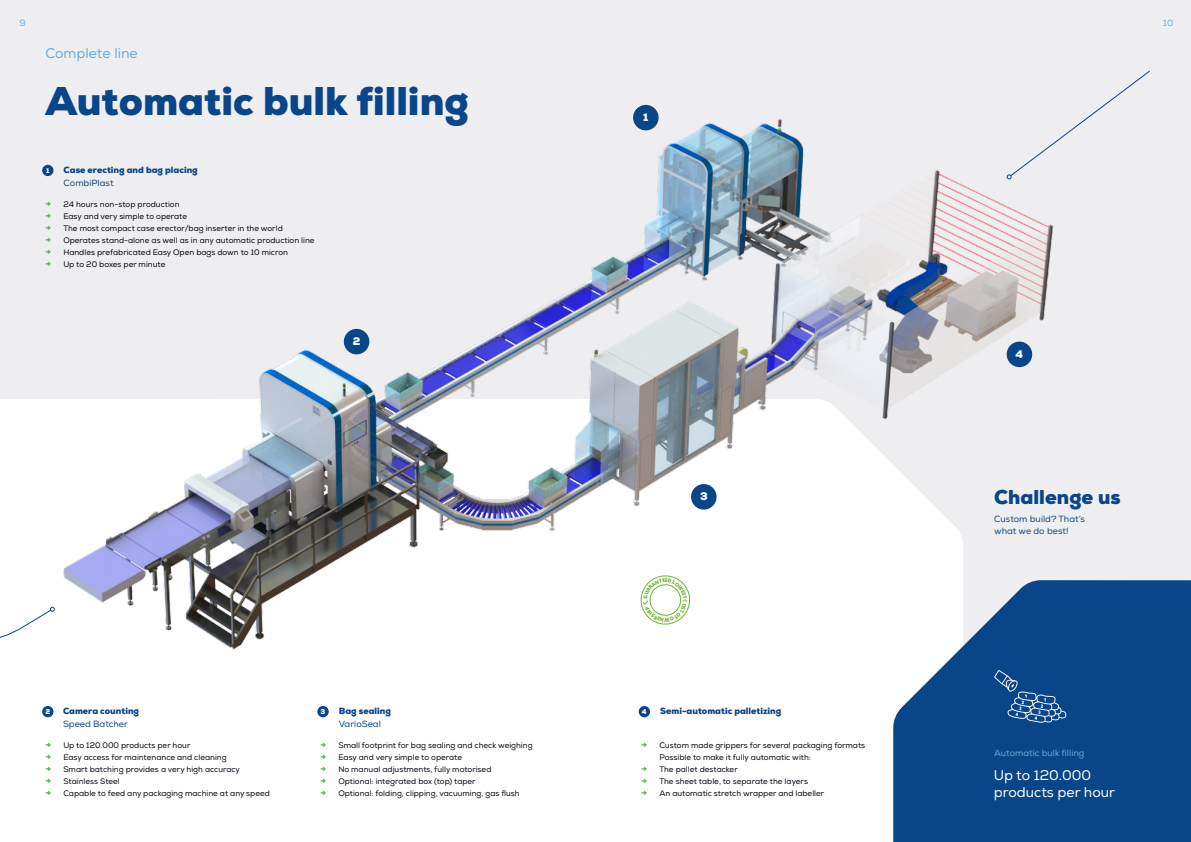
<style>
.page{position:relative;width:1191px;height:842px;background:#eeeef0}
.page>*{position:absolute;margin:0;border:0;box-sizing:border-box;transform-origin:0 0}
.t1{font:900 40px "Nexa";color:#094589}
.t2{font:900 20px "Nexa";color:#094589}
.t3{font:14px/17px "Nexa";color:#fff}
.t4{font:14px "Nexa";color:#69acdf}
.t5{font:900 11px "Nexa";color:#fff}
.t6{font:900 9px "Nexa";color:#094589}
.t7{font:9px/13px "Nexa";color:#094589}
.t8{font:9px "Nexa";color:#69acdf}
.t9{font:8px/12px "Nexa";color:#00030f}
.t10{font:900 7px "Nexa";color:#fff}
.s1{font-weight:900;font-size:9px;color:#4eb051}
</style>
<div class="page">
<div style="left:0;top:688px;width:893px;height:154px;background:#fff"></div>
<div style="left:893px;top:580px;width:298px;height:262px;background:#094589"></div>
<svg style="left:994px;top:688px;width:72px;height:35px;background:#2d609a"></svg>
<div style="left:638px;top:706px;width:12px;height:11px;background:#094589;border-radius:50%"></div>
<div style="left:42px;top:706px;width:12px;height:11px;background:#094589;border-radius:50%"></div>
<div style="left:317px;top:706px;width:12px;height:11px;background:#094589;border-radius:50%"></div>
<img style="left:0;top:104px;width:1147px;height:584px">
<div style="left:344px;top:329px;width:25px;height:25px;background:#094589;border-radius:50%"></div>
<div style="left:691px;top:484px;width:25px;height:26px;background:#094589;border-radius:50%"></div>
<div style="left:633px;top:105px;width:25px;height:25px;background:#094589;border-radius:50%"></div>
<div style="left:1006px;top:342px;width:26px;height:25px;background:#094589;border-radius:50%"></div>
<div style="left:0;top:533px;width:55px;height:124px;background:#fff"></div>
<svg style="left:1006px;top:70px;width:144px;height:109px"></svg>
<svg style="left:639px;top:574px;width:53px;height:52px;background:#f1f8eb"></svg>
<p class="t8" style="left:20px;top:17px;width:8px">9</p>
<p class="t8" style="left:1163px;top:17px;width:12px">10</p>
<h3 class="t4" style="left:45px;top:45px;width:94px">Complete line</h3>
<h1 class="t1" style="left:45px;top:75px;width:425px">Automatic bulk filling</h1>
<p class="t10" style="left:46px;top:166px;width:5px">1</p>
<p class="t6" style="left:64px;top:164px;width:136px">Case erecting and bag placing</p>
<p class="t7" style="left:64px;top:177px;width:51px">CombiPlast</p>
<p class="t9" style="left:45px;top:199px;width:136px"><span class="s1">→</span> 24 hours non-stop production</p>
<p class="t9" style="left:45px;top:211px;width:143px"><span class="s1">→</span> Easy and very simple to operate</p>
<p class="t9" style="left:45px;top:223px;width:239px"><span class="s1">→</span> The most compact case erector/bag inserter in the world</p>
<p class="t9" style="left:45px;top:235px;width:271px"><span class="s1">→</span> Operates stand-alone as well as in any automatic production line</p>
<p class="t9" style="left:45px;top:247px;width:244px"><span class="s1">→</span> Handles prefabricated Easy Open bags down to 10 micron</p>
<p class="t9" style="left:45px;top:259px;width:121px"><span class="s1">→</span> Up to 20 boxes per minute</p>
<h3 class="t5" style="left:353px;top:334px;width:9px">2</h3>
<p class="t6" style="left:63px;top:705px;width:78px">Camera counting</p>
<p class="t7" style="left:63px;top:718px;width:67px">Speed Batcher</p>
<p class="t10" style="left:45px;top:707px;width:6px">2</p>
<p class="t10" style="left:320px;top:707px;width:6px">3</p>
<p class="t6" style="left:339px;top:705px;width:54px">Bag sealing</p>
<p class="t7" style="left:339px;top:718px;width:44px">VarioSeal</p>
<p class="t9" style="left:45px;top:739px;width:147px"><span class="s1">→</span> Up to 120.000 products per hour</p>
<p class="t9" style="left:45px;top:751px;width:183px"><span class="s1">→</span> Easy access for maintenance and cleaning</p>
<p class="t9" style="left:45px;top:763px;width:196px"><span class="s1">→</span> Smart batching provides a very high accuracy</p>
<p class="t9" style="left:45px;top:775px;width:76px"><span class="s1">→</span> Stainless Steel</p>
<p class="t9" style="left:45px;top:787px;width:226px"><span class="s1">→</span> Capable to feed any packaging machine at any speed</p>
<p class="t9" style="left:320px;top:739px;width:214px"><span class="s1">→</span> Small footprint for bag sealing and check weighing</p>
<p class="t9" style="left:320px;top:751px;width:143px"><span class="s1">→</span> Easy and very simple to operate</p>
<p class="t9" style="left:320px;top:763px;width:172px"><span class="s1">→</span> No manual adjustments, fully motorised</p>
<p class="t9" style="left:320px;top:775px;width:157px"><span class="s1">→</span> Optional: integrated box (top) taper</p>
<p class="t9" style="left:320px;top:787px;width:201px"><span class="s1">→</span> Optional: folding, clipping, vacuuming, gas flush</p>
<h3 class="t5" style="left:643px;top:110px;width:7px">1</h3>
<h3 class="t5" style="left:700px;top:490px;width:9px">3</h3>
<p class="t10" style="left:642px;top:707px;width:6px">4</p>
<p class="t6" style="left:660px;top:705px;width:123px">Semi-automatic palletizing</p>
<p class="t9" style="left:659px;top:739px;width:207px;text-indent:-18px"><span class="s1">→</span> Custom made grippers for several packaging formats<br>Possible to make it fully automatic with:</p>
<p class="t9" style="left:641px;top:763px;width:98px"><span class="s1">→</span> The pallet destacker</p>
<p class="t9" style="left:641px;top:775px;width:168px"><span class="s1">→</span> The sheet table, to separate the layers</p>
<p class="t9" style="left:641px;top:787px;width:184px"><span class="s1">→</span> An automatic stretch wrapper and labeller</p>
<h3 class="t5" style="left:1015px;top:347px;width:9px">4</h3>
<h2 class="t2" style="left:994px;top:484px;width:128px">Challenge us</h2>
<p class="t7" style="left:994px;top:512px;width:92px">Custom build? That’s what we do best!</p>
<p class="t8" style="left:994px;top:748px;width:92px">Automatic bulk filling</p>
<h3 class="t3" style="left:993px;top:766px;width:123px">Up to 120.000 products per hour</h3>
</div>
